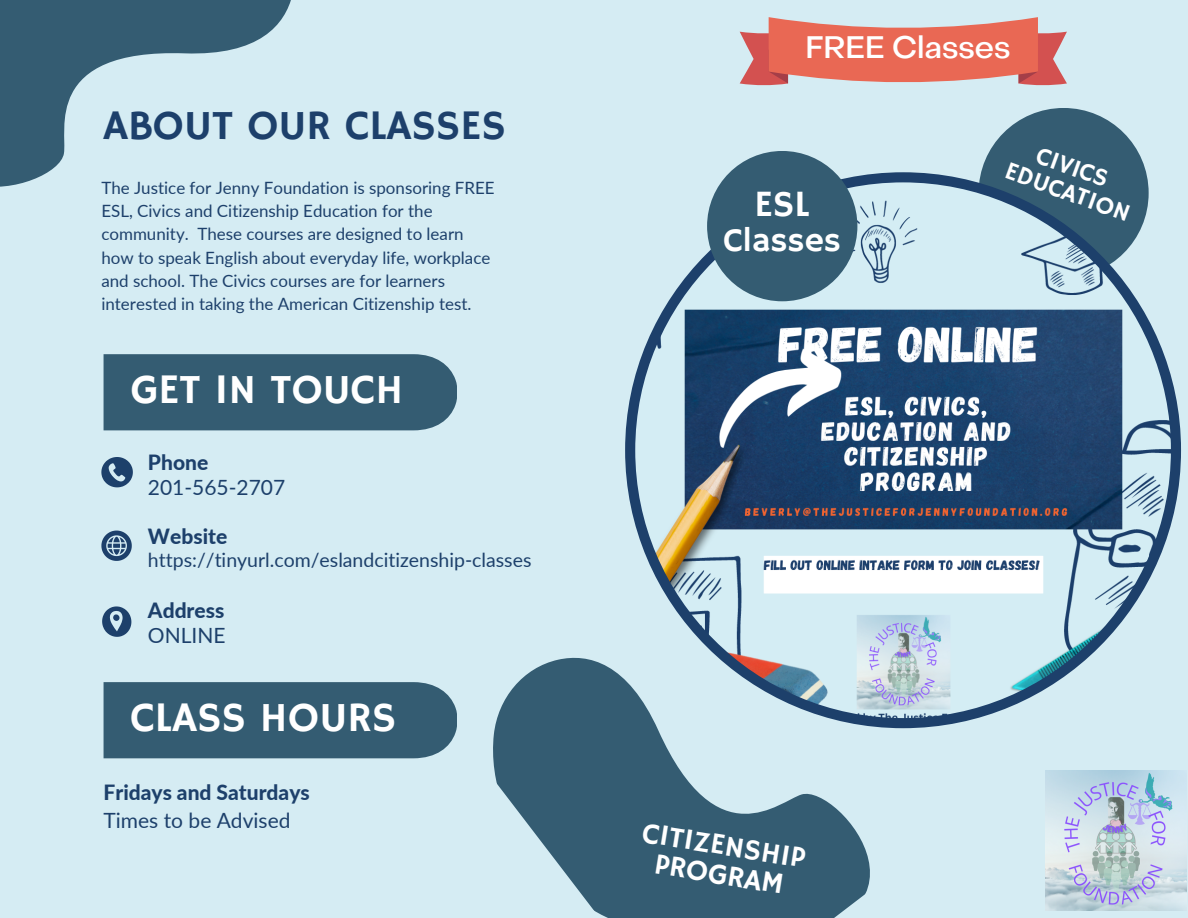
<style>
.page{position:relative;width:1188px;height:918px;background:#d5ecf3}
.page>*{position:absolute;margin:0;border:0;box-sizing:border-box;transform-origin:0 0}
.t1{font:42px "Hammersmith One";color:#fff}
.t2{font:42px "Hammersmith One";color:#1d406b}
.t3{font:37.05px "Hammersmith One";color:#fff}
.t4{font:33.45px "Hammersmith One";color:#fff}
.t5{font:500 30.75px "Object Sans";color:#fff}
.t6{font:29.55px "Hammersmith One";color:#fff}
.t7{font:25.05px "Hammersmith One";color:#fff}
.t8{font:800 21px "Lato";color:#1d406b}
.t9{font:21px "Lato";color:#1d406b}
.t10{font:19.5px "Lato";color:#1d406b}
.t11{font:16.95px/23.2px "Lato";color:#1d406b}
</style>
<div class="page">
<div style="left:979px;top:108px;width:170px;height:170px;background:#345c72;border-radius:50%"></div>
<svg style="left:625px;top:172px;width:556px;height:556px"></svg>
<div style="left:104px;top:354px;width:353px;height:76px;background:#345c72"></div>
<div style="left:104px;top:682px;width:346px;height:76px;background:#345c72"></div>
<div style="left:707px;top:151px;width:150px;height:150px;background:#345c72;border-radius:50%"></div>
<svg style="left:0;top:0;width:291px;height:187px"></svg>
<svg style="left:101px;top:457px;width:32px;height:30px"></svg>
<svg style="left:102px;top:606px;width:29px;height:31px"></svg>
<svg style="left:101px;top:531px;width:31px;height:30px"></svg>
<img style="left:1046px;top:770px;width:141px;height:141px">
<svg style="left:450px;top:553px;width:458px;height:365px"></svg>
<svg style="left:740px;top:17px;width:327px;height:69px"></svg>
<p class="t2" style="left:104px;top:101px;width:404px">ABOUT OUR CLASSES</p>
<p class="t11" style="left:101px;top:175px;width:395px">The Justice for Jenny Foundation is sponsoring FREE ESL, Civics and Citizenship Education for the community. These courses are designed to learn how to speak English about everyday life, workplace and school. The Civics courses are for learners interested in taking the American Citizenship test.</p>
<p class="t1" style="left:131px;top:365px;width:274px">GET IN TOUCH</p>
<p class="t8" style="left:148px;top:450px;width:62px">Phone</p>
<p class="t9" style="left:148px;top:475px;width:139px">201-565-2707</p>
<p class="t8" style="left:148px;top:523px;width:81px">Website</p>
<p class="t10" style="left:148px;top:548px;width:385px">https://tinyurl.com/eslandcitizenship-classes</p>
<p class="t8" style="left:148px;top:597px;width:78px">Address</p>
<p class="t9" style="left:148px;top:622px;width:79px">ONLINE</p>
<p class="t1" style="left:131px;top:693px;width:267px">CLASS HOURS</p>
<p class="t8" style="left:104px;top:780px;width:208px">Fridays and Saturdays</p>
<p class="t9" style="left:104px;top:808px;width:188px">Times to be Advised</p>
<p class="t5" style="left:805px;top:35px;width:207px">FREE Classes</p>
<p class="t3" style="left:754px;top:183px;width:57px">ESL</p>
<p class="t4" style="left:724px;top:221px;width:119px">Classes</p>
<p class="t7" style="left:1042px;top:141px;width:76px;rotate:20deg">CIVICS</p>
<p class="t7" style="left:1011px;top:156px;width:133px;rotate:20deg">EDUCATION</p>
<p class="t6" style="left:645px;top:815px;width:166px;rotate:9deg">CITIZENSHIP</p>
<p class="t6" style="left:658px;top:847px;width:132px;rotate:9deg">PROGRAM</p>
</div>
